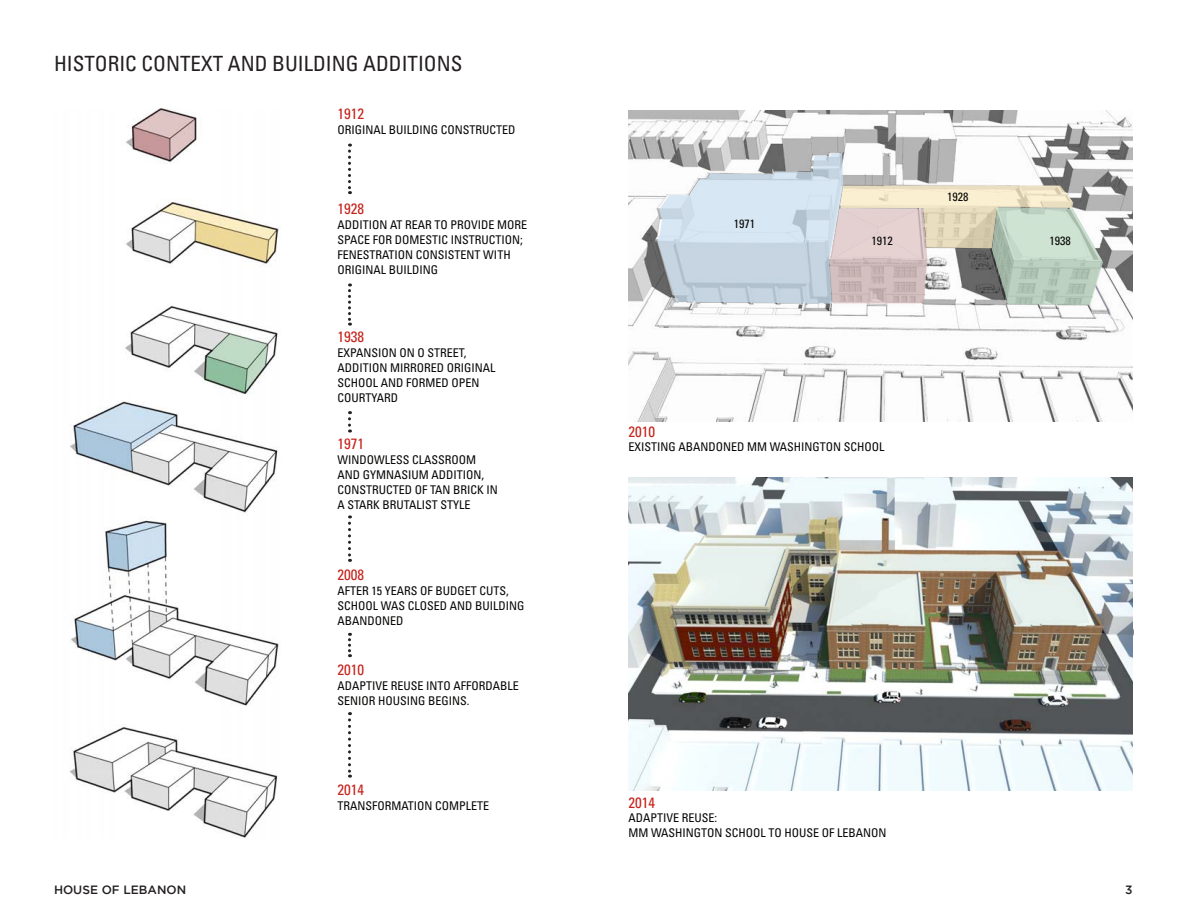
<style>
.page{position:relative;width:1188px;height:918px;background:#fff}
.page>*{position:absolute;margin:0;border:0;box-sizing:border-box;transform-origin:0 0}
.t1{font:condensed 21px "Univers LT Std";color:#231f20}
.t2{font:condensed 15px "Univers LT Std";color:#c5221a}
.t3{font:condensed 12px/15px "Univers LT Std";color:#040503}
.t4{font:500 12px "Gotham";color:#231f20}
</style>
<div class="page">
<div style="left:1115px;top:623px;width:19px;height:19px;border:2px solid #808285;border-radius:50%"></div>
<img style="left:69px;top:109px;width:210px;height:729px">
<svg style="left:348px;top:144px;width:3px;height:50px"></svg>
<svg style="left:348px;top:284px;width:3px;height:42px"></svg>
<svg style="left:348px;top:411px;width:3px;height:22px"></svg>
<svg style="left:348px;top:515px;width:3px;height:47px"></svg>
<svg style="left:348px;top:712px;width:3px;height:66px"></svg>
<svg style="left:348px;top:633px;width:3px;height:24px"></svg>
<img style="left:628px;top:477px;width:505px;height:313px">
<img style="left:629px;top:111px;width:504px;height:310px">
<svg style="left:657px;top:153px;width:446px;height:152px;background:#ccd0ce"></svg>
<p class="t1" style="left:54px;top:50px;width:12px">HISTORIC</p>
<p class="t1" style="left:142px;top:50px;width:13px">CONTE</p>
<p class="t1" style="left:201px;top:50px;width:41px">XT AND</p>
<p class="t1" style="left:272px;top:50px;width:12px">BUILDING</p>
<p class="t1" style="left:363px;top:50px;width:12px">ADDITIONS</p>
<p class="t2" style="left:338px;top:104px;width:28px">1912</p>
<p class="t3" style="left:338px;top:122px;width:111px">ORIGINAL BUILDING CONSTRUCTED</p>
<p class="t2" style="left:338px;top:199px;width:28px">1928</p>
<p class="t3" style="left:338px;top:217px;width:121px">ADDITION AT REAR TO PROVIDE</p>
<p class="t3" style="left:497px;top:217px;width:9px">MORE</p>
<p class="t3" style="left:338px;top:232px;width:8px">SPACE</p>
<p class="t3" style="left:373px;top:232px;width:7px">FOR</p>
<p class="t3" style="left:395px;top:232px;width:8px">DOMESTIC</p>
<p class="t3" style="left:451px;top:232px;width:8px">INSTRUCTION</p>
<p class="t3" style="left:520px;top:232px;width:4px">;</p>
<p class="t3" style="left:338px;top:247px;width:8px">FENESTRATION</p>
<p class="t3" style="left:416px;top:247px;width:8px">CONSISTENT</p>
<p class="t3" style="left:483px;top:247px;width:8px">WITH</p>
<p class="t3" style="left:338px;top:262px;width:7px">ORIGINAL</p>
<p class="t3" style="left:389px;top:262px;width:7px">BUILDING</p>
<p class="t2" style="left:338px;top:327px;width:28px">1938</p>
<p class="t3" style="left:338px;top:345px;width:130px">EXPANSION ON O STREET,<br>ADDITION</p>
<p class="t3" style="left:390px;top:360px;width:8px">MIRRORED</p>
<p class="t3" style="left:447px;top:360px;width:7px">ORIGINAL</p>
<p class="t3" style="left:338px;top:375px;width:8px">SCHOOL</p>
<p class="t3" style="left:381px;top:375px;width:9px">AND</p>
<p class="t3" style="left:406px;top:375px;width:8px">FORMED</p>
<p class="t3" style="left:452px;top:375px;width:8px">OPEN</p>
<p class="t3" style="left:338px;top:390px;width:8px">COURTYARD</p>
<p class="t2" style="left:338px;top:435px;width:28px">1971</p>
<p class="t3" style="left:338px;top:452px;width:9px">WINDOWLESS</p>
<p class="t3" style="left:412px;top:452px;width:8px">CLASSROOM</p>
<p class="t3" style="left:338px;top:467px;width:9px">AND</p>
<p class="t3" style="left:363px;top:467px;width:123px">GYMNASIUM ADDITION,</p>
<p class="t3" style="left:338px;top:482px;width:8px">CONSTRUCTED</p>
<p class="t3" style="left:415px;top:482px;width:23px">OF TAN</p>
<p class="t3" style="left:453px;top:482px;width:7px">BRIC</p>
<p class="t3" style="left:477px;top:482px;width:15px">K IN</p>
<p class="t3" style="left:338px;top:497px;width:18px">A STAR</p>
<p class="t3" style="left:373px;top:497px;width:17px">K BRUTALIST</p>
<p class="t3" style="left:440px;top:497px;width:7px">STYLE</p>
<p class="t2" style="left:338px;top:565px;width:28px">2008</p>
<p class="t3" style="left:338px;top:583px;width:8px">AFTER</p>
<p class="t3" style="left:372px;top:583px;width:21px">15 YEARS</p>
<p class="t3" style="left:420px;top:583px;width:24px">OF BUDGET</p>
<p class="t3" style="left:479px;top:583px;width:8px">CUTS</p>
<p class="t3" style="left:506px;top:583px;width:4px">,</p>
<p class="t3" style="left:338px;top:598px;width:8px">SCHOOL</p>
<p class="t3" style="left:381px;top:598px;width:9px">WAS</p>
<p class="t3" style="left:408px;top:598px;width:8px">CLOSED</p>
<p class="t3" style="left:450px;top:598px;width:9px">AND</p>
<p class="t3" style="left:475px;top:598px;width:7px">BUILDING</p>
<p class="t3" style="left:338px;top:613px;width:9px">ABANDONED</p>
<p class="t2" style="left:338px;top:661px;width:28px">2010</p>
<p class="t3" style="left:338px;top:678px;width:183px">ADAPTIVE REUSE INTO AFFORDABLE<br>SENIOR HOUSING BEGINS</p>
<p class="t3" style="left:467px;top:693px;width:4px">.</p>
<p class="t4" style="left:54px;top:883px;width:134px">HOUSE OF LEBANON</p>
<p class="t2" style="left:338px;top:781px;width:28px">2014</p>
<p class="t3" style="left:338px;top:798px;width:8px">TRANSFORMATION</p>
<p class="t3" style="left:435px;top:798px;width:8px">COMPLETE</p>
<p class="t3" style="left:734px;top:216px;width:23px">1971</p>
<p class="t3" style="left:871px;top:233px;width:23px">1912</p>
<p class="t3" style="left:947px;top:189px;width:23px">1928</p>
<p class="t2" style="left:628px;top:422px;width:28px">2010</p>
<p class="t3" style="left:628px;top:439px;width:20px">EXISTING</p>
<p class="t3" style="left:678px;top:439px;width:208px">ABANDONED MM WASHINGTON SCHOOL</p>
<p class="t3" style="left:1050px;top:233px;width:23px">1938</p>
<p class="t2" style="left:628px;top:793px;width:28px">2014</p>
<p class="t3" style="left:628px;top:810px;width:8px">ADAPTIVE</p>
<p class="t3" style="left:682px;top:810px;width:8px">REUSE</p>
<p class="t3" style="left:714px;top:810px;width:4px">:</p>
<p class="t3" style="left:628px;top:825px;width:260px">MM WASHINGTON SCHOOL TO HOUSE OF LEBANON</p>
</div>
